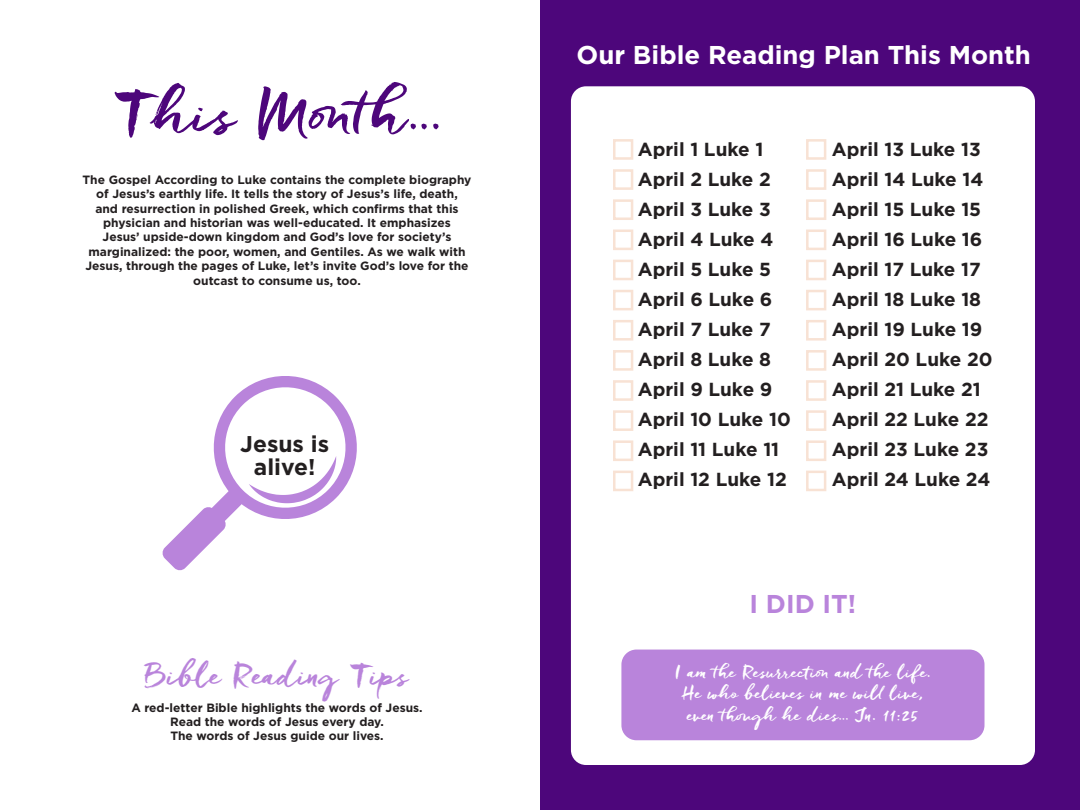
<style>
.page{position:relative;width:1080px;height:810px;background:#fff}
.page>*{position:absolute;margin:0;border:0;box-sizing:border-box;transform-origin:0 0}
.t1{font:61px "Freeland";color:#4d067b}
.t2{font:31.62px "Freeland";color:#b984db}
.t3{font:700 25.75px "Gotham";color:#fff}
.t4{font:700 25.75px "Gotham";color:#b984db}
.t5{font:700 22.75px/22.8px "Gotham";color:#231f20;text-align:center}
.t6{font:700 18.88px/30px "Gotham";color:#231f20}
.t7{font:18.12px "Freeland";color:#fff}
.t8{font:700 12px/14.4px "Gotham";color:#231f20;text-align:center}
</style>
<div class="page">
<div style="left:540px;top:0;width:540px;height:810px;background:#4d067b"></div>
<svg style="left:162px;top:376px;width:195px;height:195px"></svg>
<div style="left:571px;top:86px;width:464px;height:679px;background:#fff;border-radius:15px"></div>
<div style="left:621px;top:650px;width:364px;height:90px;background:#b984db;border-radius:15px"></div>
<div style="left:613px;top:139px;width:20px;height:21px;border:2px solid #f8e2d4"></div>
<div style="left:613px;top:169px;width:20px;height:21px;border:2px solid #f8e2d4"></div>
<div style="left:613px;top:199px;width:20px;height:21px;border:2px solid #f8e2d4"></div>
<div style="left:613px;top:230px;width:20px;height:20px;border:2px solid #f8e2d4"></div>
<div style="left:613px;top:260px;width:20px;height:20px;border:2px solid #f8e2d4"></div>
<div style="left:613px;top:290px;width:20px;height:20px;border:2px solid #f8e2d4"></div>
<div style="left:613px;top:320px;width:20px;height:21px;border:2px solid #f8e2d4"></div>
<div style="left:613px;top:350px;width:20px;height:21px;border:2px solid #f8e2d4"></div>
<div style="left:613px;top:380px;width:20px;height:21px;border:2px solid #f8e2d4"></div>
<div style="left:613px;top:410px;width:20px;height:21px;border:2px solid #f8e2d4"></div>
<div style="left:613px;top:440px;width:20px;height:21px;border:2px solid #f8e2d4"></div>
<div style="left:613px;top:471px;width:20px;height:20px;border:2px solid #f8e2d4"></div>
<div style="left:806px;top:139px;width:20px;height:21px;border:2px solid #f8e2d4"></div>
<div style="left:806px;top:169px;width:20px;height:21px;border:2px solid #f8e2d4"></div>
<div style="left:806px;top:199px;width:20px;height:21px;border:2px solid #f8e2d4"></div>
<div style="left:806px;top:230px;width:20px;height:20px;border:2px solid #f8e2d4"></div>
<div style="left:806px;top:260px;width:20px;height:20px;border:2px solid #f8e2d4"></div>
<div style="left:806px;top:290px;width:20px;height:20px;border:2px solid #f8e2d4"></div>
<div style="left:806px;top:320px;width:20px;height:21px;border:2px solid #f8e2d4"></div>
<div style="left:806px;top:350px;width:20px;height:21px;border:2px solid #f8e2d4"></div>
<div style="left:806px;top:380px;width:20px;height:21px;border:2px solid #f8e2d4"></div>
<div style="left:806px;top:410px;width:20px;height:21px;border:2px solid #f8e2d4"></div>
<div style="left:806px;top:440px;width:20px;height:21px;border:2px solid #f8e2d4"></div>
<div style="left:806px;top:471px;width:20px;height:20px;border:2px solid #f8e2d4"></div>
<p class="t1" style="left:115px;top:73px;width:329px">This Month…</p>
<p class="t8" style="left:83px;top:172px;width:390px">The Gospel According to Luke contains the complete biography of Jesus’s earthly life. It tells the story of Jesus’s life, death,<br>and resurrection in polished Greek, which confirms that this physician and historian was well-educated. It emphasizes<br>Jesus’ upside-down kingdom and God’s love for society’s marginalized: the poor, women, and Gentiles. As we walk with Jesus, through the pages of Luke, let’s invite God’s love for the outcast to consume us, too.</p>
<p class="t5" style="left:240px;top:433px;width:90px">Jesus is alive!</p>
<p class="t2" style="left:145px;top:655px;width:265px">Bible Reading Tips</p>
<p class="t8" style="left:131px;top:700px;width:293px">A red-letter Bible highlights the words of Jesus.</p>
<p class="t8" style="left:170px;top:715px;width:215px">Read the words of Jesus every day.</p>
<p class="t8" style="left:170px;top:729px;width:215px">The words of Jesus guide our lives.</p>
<p class="t3" style="left:577px;top:38px;width:456px">Our Bible Reading Plan This Month</p>
<p class="t6" style="left:638px;top:134px;width:127px">April 1 Luke 1</p>
<p class="t6" style="left:638px;top:164px;width:135px">April 2 Luke 2</p>
<p class="t6" style="left:638px;top:194px;width:135px">April 3 Luke 3</p>
<p class="t6" style="left:638px;top:224px;width:137px">April 4 Luke 4</p>
<p class="t6" style="left:638px;top:254px;width:135px">April 5 Luke 5</p>
<p class="t6" style="left:638px;top:284px;width:136px">April 6 Luke 6</p>
<p class="t6" style="left:638px;top:314px;width:135px">April 7 Luke 7</p>
<p class="t6" style="left:638px;top:344px;width:135px">April 8 Luke 8</p>
<p class="t6" style="left:638px;top:374px;width:136px">April 9 Luke 9</p>
<p class="t6" style="left:638px;top:404px;width:155px">April 10 Luke 10</p>
<p class="t6" style="left:638px;top:434px;width:143px">April 11 Luke 11</p>
<p class="t6" style="left:638px;top:464px;width:151px">April 12 Luke 12</p>
<h3 class="t6" style="left:832px;top:134px;width:162px">April 13 Luke 13<br>April 14 Luke 14<br>April 15 Luke 15<br>April 16 Luke 16<br>April 17 Luke 17<br>April 18 Luke 18<br>April 19 Luke 19<br>April 20 Luke 20<br>April 21 Luke 21<br>April 22 Luke 22<br>April 23 Luke 23<br>April 24 Luke 24</h3>
<p class="t4" style="left:750px;top:587px;width:108px">I DID IT!</p>
<p class="t7" style="left:675px;top:660px;width:259px">I am the Resurrection and the life.</p>
<p class="t7" style="left:683px;top:682px;width:243px">He who believes in me will live,</p>
<p class="t7" style="left:687px;top:703px;width:233px">even though he dies… Jn. 11:25</p>
</div>
